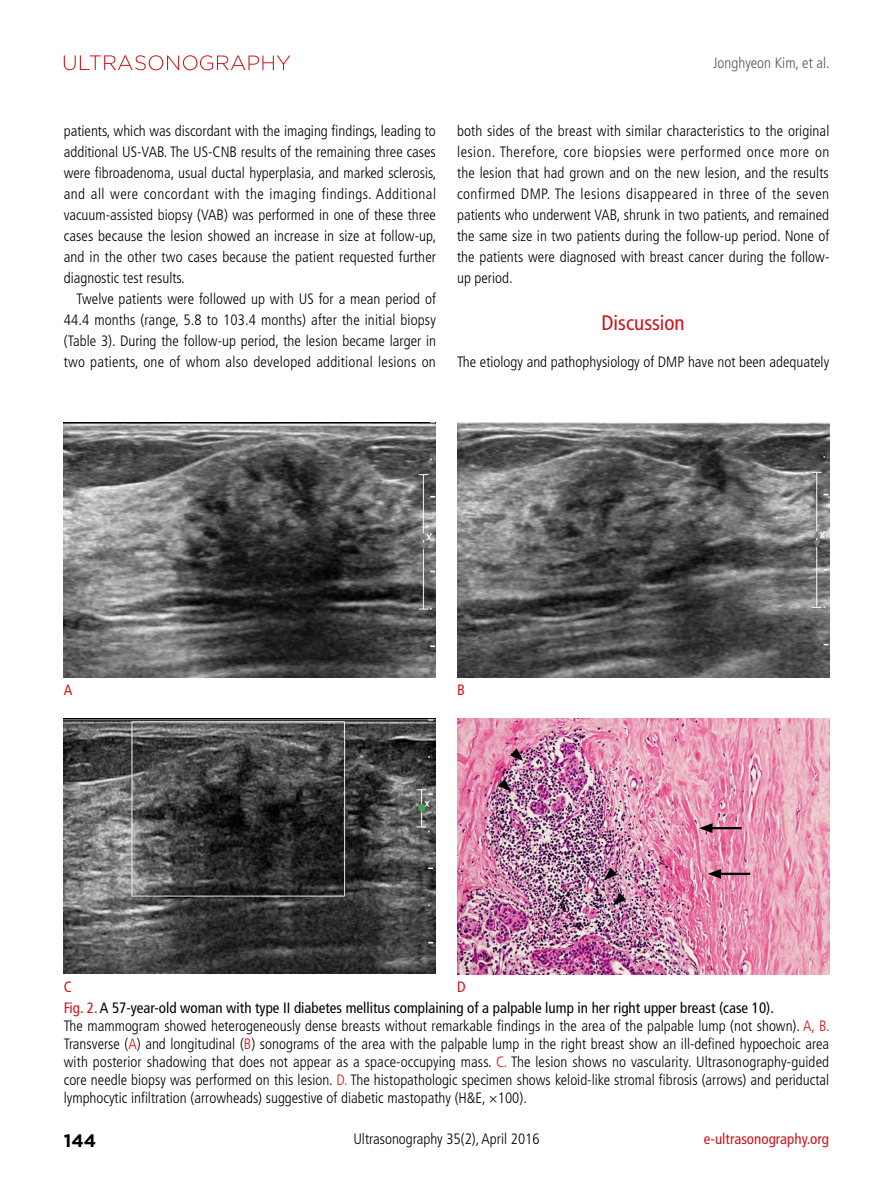
<style>
.page{position:relative;width:893px;height:1191px;background:#fff}
.page>*{position:absolute;margin:0;border:0;box-sizing:border-box;transform-origin:0 0}
.t1{font:condensed 21px "Frutiger LT Std";color:#d0131c}
.t2{font:700 18px "Gotham";color:#000}
.t3{font:300 condensed 15px/21px "Frutiger LT Std";color:#000;text-align:justify}
.t4{font:condensed 15px "Frutiger LT Std";color:#d0131c}
.t5{font:300 condensed 15px "Frutiger LT Std";color:#5a5757}
.s1{font-weight:400;color:#d0131c}
.s2{font-weight:400}
.s3{color:#d0131c}
</style>
<div class="page">
<svg style="left:64px;top:55px;width:226px;height:15px"></svg>
<img style="left:64px;top:422px;width:372px;height:255px">
<img style="left:457px;top:422px;width:372px;height:255px">
<img style="left:64px;top:719px;width:372px;height:254px">
<img style="left:457px;top:719px;width:372px;height:255px">
<svg style="left:510px;top:748px;width:13px;height:13px"></svg>
<svg style="left:604px;top:867px;width:13px;height:13px"></svg>
<svg style="left:498px;top:779px;width:13px;height:12px"></svg>
<svg style="left:613px;top:892px;width:13px;height:13px"></svg>
<hr style="left:708px;top:827px;width:34px;height:2px;background:#000">
<svg style="left:699px;top:823px;width:13px;height:10px"></svg>
<hr style="left:717px;top:872px;width:33px;height:3px;background:#000">
<svg style="left:708px;top:869px;width:13px;height:9px"></svg>
<p class="t3" style="left:64px;top:120px;width:374px">patients, which was discordant with the imaging findings, leading to additional US-VAB. The US-CNB results of the remaining three cases were fibroadenoma, usual ductal hyperplasia, and marked sclerosis, and all were concordant with the imaging findings. Additional vacuum-assisted biopsy (VAB) was performed in one of these three cases because the lesion showed an increase in size at follow-up, and in the other two cases because the patient requested further diagnostic test results.</p>
<p class="t3" style="left:64px;top:288px;width:374px;text-indent:13px">Twelve patients were followed up with US for a mean period of 44.4 months (range, 5.8 to 103.4 months) after the initial biopsy (Table 3). During the follow-up period, the lesion became larger in two patients, one of whom also developed additional lesions on</p>
<p class="t5" style="left:713px;top:54px;width:118px">Jonghyeon Kim, et al.</p>
<p class="t3" style="left:457px;top:120px;width:374px">both sides of the breast with similar characteristics to the original lesion. Therefore, core biopsies were performed once more on the lesion that had grown and on the new lesion, and the results confirmed DMP. The lesions disappeared in three of the seven patients who underwent VAB, shrunk in two patients, and remained the same size in two patients during the follow-up period. None of the patients were diagnosed with breast cancer during the follow&shy;up period.</p>
<h1 class="t1" style="left:601px;top:310px;width:85px">Discussion</h1>
<p class="t3" style="left:457px;top:351px;width:374px">The etiology and pathophysiology of DMP have not been adequately</p>
<p class="t4" style="left:64px;top:681px;width:10px">A</p>
<p class="t4" style="left:457px;top:681px;width:9px">B</p>
<p class="t4" style="left:64px;top:978px;width:10px">C</p>
<p class="t4" style="left:457px;top:978px;width:10px">D</p>
<p class="t3" style="left:64px;top:999px;width:767px;line-height:18px;text-align:left"><span class="s1">Fig. 2.</span> <span class="s2">A 57-year-old woman with type II diabetes mellitus complaining of a palpable lump in her right upper breast (case 10).<br></span>The mammogram showed heterogeneously dense breasts without remarkable findings in the area of the palpable lump (not shown). <span class="s3">A, B.<br></span>Transverse (<span class="s3">A</span>) and longitudinal (<span class="s3">B</span>) sonograms of the area with the palpable lump in the right breast show an ill-defined hypoechoic area with posterior shadowing that does not appear as a space-occupying mass. <span class="s3">C.</span> The lesion shows no vascularity. Ultrasonography-guided core needle biopsy was performed on this lesion. <span class="s3">D.</span> The histopathologic specimen shows keloid-like stromal fibrosis (arrows) and periductal lymphocytic infiltration (arrowheads) suggestive of diabetic mastopathy (H&amp;E, ×100).</p>
<p class="t2" style="left:64px;top:1130px;width:34px">144</p>
<p class="t3" style="left:353px;top:1128px;width:188px">Ultrasonography 35(2), April 2016</p>
<p class="t4" style="left:704px;top:1130px;width:127px">e-ultrasonography.org</p>
</div>
